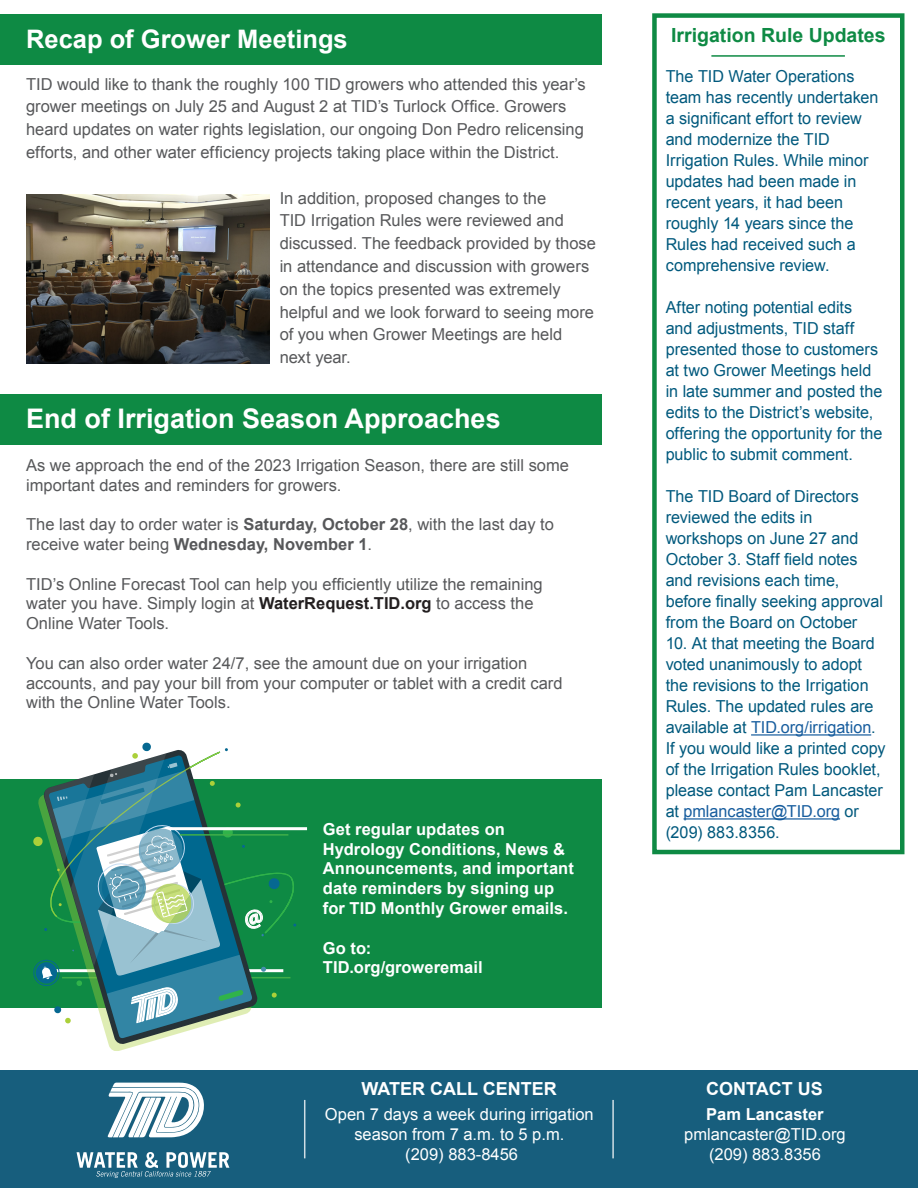
<style>
.page{position:relative;width:918px;height:1188px;background:#fff}
.page>*{position:absolute;margin:0;border:0;box-sizing:border-box;transform-origin:0 0}
.Subtitle{font:700 27px "Arial";color:#fff}
.Subtitle-2{font:700 25.5px "Arial";color:#fff}
.t1{font:700 19.5px "Arial";color:#0e8a44}
.t2{font:700 18px "Arial";color:#fff}
.t3{font:16.5px/22.8px "Arial";color:#57585a}
.t4{font:16.5px/21px "Arial";color:#00597d}
.t5{font:700 16.5px/19.8px "Arial";letter-spacing:.005em;color:#fff}
.t6{font:16.5px/19.8px "Arial";color:#fff;text-align:center}
.s1{font-weight:700}
.s2{font-weight:700;color:#231f20}
.s3{color:#175d9e}
</style>
<div class="page">
<div style="left:0;top:394px;width:602px;height:51px;background:#0e8a44"></div>
<div style="left:652px;top:13px;width:252px;height:841px;border:4px solid #0e8a44"></div>
<hr style="left:751px;top:734px;width:120px;height:2px;background:#175d9e">
<hr style="left:684px;top:818px;width:156px;height:2px;background:#175d9e">
<hr style="left:711px;top:55px;width:134px;height:2px;background:#0e8a44">
<div style="left:0;top:14px;width:602px;height:50px;background:#0e8a44"></div>
<img style="left:26px;top:195px;width:244px;height:169px">
<div style="left:0;top:1070px;width:918px;height:118px;background:#175e7d"></div>
<hr style="left:304px;top:1100px;width:1px;height:58px;background:#fff">
<hr style="left:612px;top:1100px;width:2px;height:58px;background:#fff">
<svg style="left:108px;top:1083px;width:96px;height:54px"></svg>
<svg style="left:77px;top:1152px;width:152px;height:26px"></svg>
<div style="left:0;top:779px;width:602px;height:229px;background:#0e8a44"></div>
<svg style="left:107px;top:1039px;width:52px;height:6px"></svg>
<hr style="left:170px;top:827px;width:137px;height:3px;background:#fff">
<svg style="left:33px;top:742px;width:265px;height:296px"></svg>
<p class="Subtitle-2" style="left:26px;top:23px;width:323px">Recap of Grower Meetings</p>
<p class="t3" style="left:26px;top:73px;width:561px">TID would like to thank the roughly 100 TID growers who attended this year’s grower meetings on July 25 and August 2 at TID’s Turlock Office. Growers heard updates on water rights legislation, our ongoing Don Pedro relicensing efforts, and other water efficiency projects taking place within the District.</p>
<p class="t3" style="left:280px;top:187px;width:318px">In addition, proposed changes to the<br>TID Irrigation Rules were reviewed and discussed. The feedback provided by those in attendance and discussion with growers on the topics presented was extremely helpful and we look forward to seeing more of you when Grower Meetings are held next year.</p>
<p class="Subtitle" style="left:26px;top:400px;width:476px">End of Irrigation Season Approaches</p>
<p class="t3" style="left:26px;top:455px;width:544px;line-height:19.8px">As we approach the end of the 2023 Irrigation Season, there are still some important dates and reminders for growers.</p>
<p class="t3" style="left:26px;top:515px;width:529px;line-height:19.8px">The last day to order water is <span class="s1">Saturday, October 28</span>, with the last day to receive water being <span class="s1">Wednesday, November 1</span>.</p>
<p class="t3" style="left:26px;top:574px;width:518px;line-height:19.8px">TID’s Online Forecast Tool can help you efficiently utilize the remaining water you have. Simply login at <span class="s2">WaterRequest.TID.org</span> to access the<br>Online Water Tools.</p>
<p class="t3" style="left:26px;top:653px;width:538px;line-height:19.8px">You can also order water 24/7, see the amount due on your irrigation accounts, and pay your bill from your computer or tablet with a credit card with the Online Water Tools.</p>
<p class="t5" style="left:323px;top:820px;width:252px">Get regular updates on<br>Hydrology Conditions, News &amp;<br>Announcements, and important date reminders by signing up for TID Monthly Grower emails.</p>
<p class="t5" style="left:323px;top:938px;width:50px">Go to:</p>
<p class="t5" style="left:323px;top:958px;width:161px">TID.org/groweremail</p>
<p class="t1" style="left:671px;top:22px;width:216px">Irrigation Rule Updates</p>
<p class="t4" style="left:666px;top:66px;width:214px">The TID Water Operations team has recently undertaken a significant effort to review and modernize the TID<br>Irrigation Rules. While minor updates had been made in recent years, it had been roughly 14 years since the<br>Rules had received such a comprehensive review.</p>
<p class="t4" style="left:666px;top:297px;width:218px">After noting potential edits and adjustments, TID staff presented those to customers at two Grower Meetings held in late summer and posted the edits to the District’s website, offering the opportunity for the public to submit comment.</p>
<p class="t4" style="left:666px;top:486px;width:219px">The TID Board of Directors reviewed the edits in workshops on June 27 and<br>October 3. Staff field notes and revisions each time, before finally seeking approval from the Board on October</p>
<p class="t4" style="left:666px;top:633px;width:212px">10. At that meeting the Board voted unanimously to adopt the revisions to the Irrigation<br>Rules. The updated rules are available at <span class="s3">TID.org/irrigation</span>.</p>
<p class="t4" style="left:666px;top:738px;width:221px">If you would like a printed copy of the Irrigation Rules booklet, please contact Pam Lancaster at <span class="s3">pmlancaster@TID.org</span> or (209) 883.8356.</p>
<p class="t2" style="left:362px;top:1076px;width:197px">WATER CALL CENTER</p>
<p class="t2" style="left:706px;top:1076px;width:118px">CONTACT US</p>
<p class="t6" style="left:325px;top:1105px;width:270px">Open 7 days a week during irrigation season from 7 a.m. to 5 p.m.<br>(209) 883-8456</p>
<p class="t5" style="left:706px;top:1105px;width:119px">Pam Lancaster</p>
<p class="t6" style="left:684px;top:1125px;width:163px">pmlancaster@TID.org (209) 883.8356</p>
</div>
